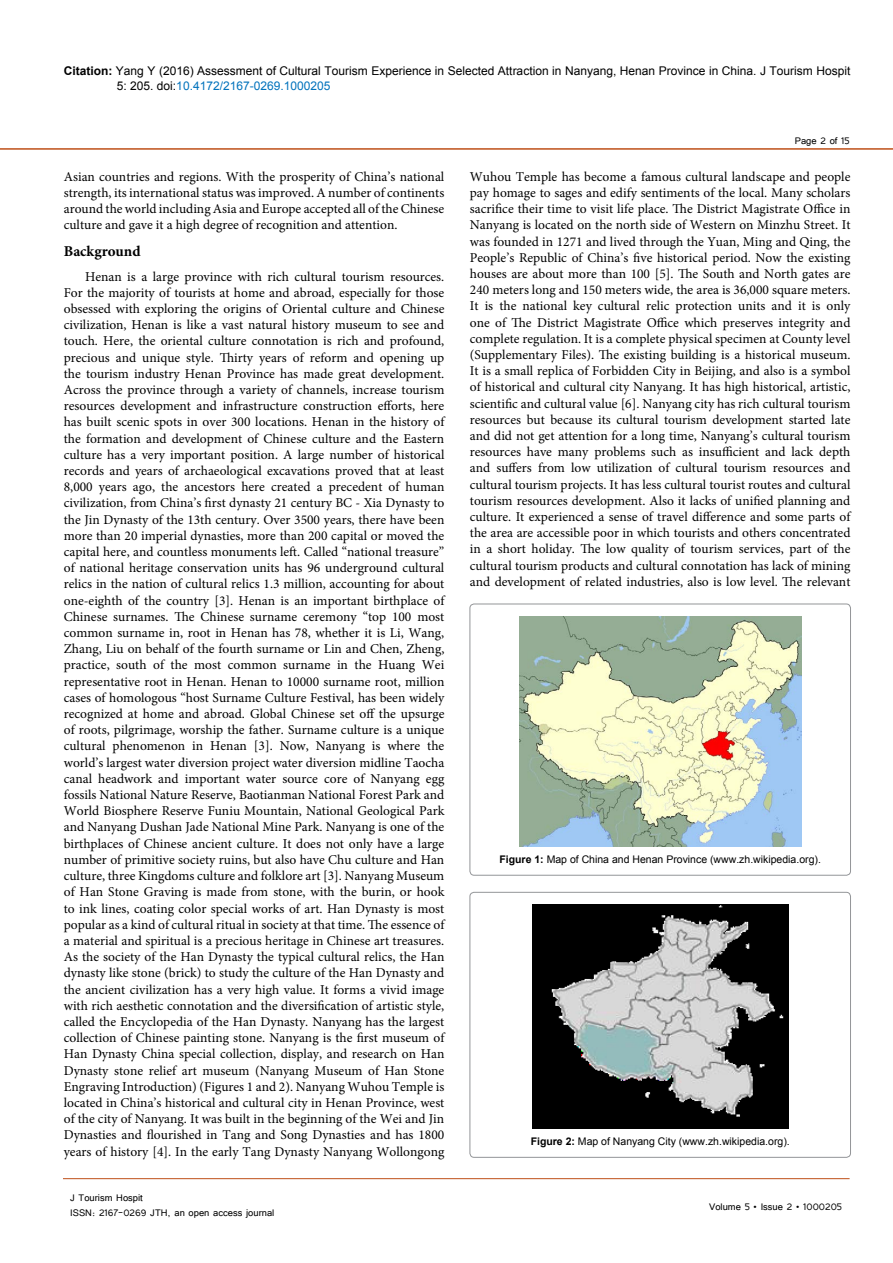
<style>
.page{position:relative;width:893px;height:1263px;background:#fff}
.page>*{position:absolute;margin:0;border:0;box-sizing:border-box;transform-origin:0 0}
.t1{font:700 15px "Minion Pro";color:#000}
.t2{font:13.5px/16.2px "Minion Pro";color:#000;text-align:justify}
.t3{font:12px/14.4px "Arial";color:#000}
.t4{font:12px/14.4px "Tunga";color:#000}
.t5{font:10.5px "Arial";color:#000}
.s1{font-weight:700}
.s2{color:#0072bc}
</style>
<div class="page">
<hr style="left:0;top:148px;width:893px;height:2px;background:#be4f18">
<hr style="left:63px;top:1178px;width:787px;height:1px;background:#be4f18">
<div style="left:470px;top:604px;width:380px;height:271px;border:1px solid #939598;border-radius:4px"></div>
<img style="left:519px;top:617px;width:282px;height:229px">
<div style="left:470px;top:892px;width:380px;height:265px;border:1px solid #939598;border-radius:4px"></div>
<img style="left:532px;top:905px;width:256px;height:224px">
<p class="t3" style="left:117px;top:64px;width:735px;text-indent:-53px"><span class="s1">Citation:</span> Yang Y (2016) Assessment of Cultural Tourism Experience in Selected Attraction in Nanyang, Henan Province in China. J Tourism Hospit<br>5: 205. doi:<span class="s2">10.4172/2167-0269.1000205</span></p>
<p class="t2" style="left:64px;top:168px;width:382px">Asian countries and regions. With the prosperity of China’s national strength, its international status was improved. A number of continents around the world including Asia and Europe accepted all of the Chinese culture and gave it a high degree of recognition and attention.</p>
<p class="t1" style="left:64px;top:241px;width:78px">Background</p>
<p class="t2" style="left:64px;top:268px;width:382px;text-indent:21px">Henan is a large province with rich cultural tourism resources.<br>For the majority of tourists at home and abroad, especially for those obsessed with exploring the origins of Oriental culture and Chinese civilization, Henan is like a vast natural history museum to see and touch. Here, the oriental culture connotation is rich and profound, precious and unique style. Thirty years of reform and opening up the tourism industry Henan Province has made great development.<br>Across the province through a variety of channels, increase tourism resources development and infrastructure construction efforts, here has built scenic spots in over 300 locations. Henan in the history of the formation and development of Chinese culture and the Eastern culture has a very important position. A large number of historical records and years of archaeological excavations proved that at least 8,000 years ago, the ancestors here created a precedent of human civilization, from China’s first dynasty 21 century BC - Xia Dynasty to the Jin Dynasty of the 13th century. Over 3500 years, there have been more than 20 imperial dynasties, more than 200 capital or moved the capital here, and countless monuments left. Called “national treasure” of national heritage conservation units has 96 underground cultural relics in the nation of cultural relics 1.3 million, accounting for about one-eighth of the country [3]. Henan is an important birthplace of Chinese surnames. The Chinese surname ceremony “top 100 most common surname in, root in Henan has 78, whether it is Li, Wang, Zhang, Liu on behalf of the fourth surname or Lin and Chen, Zheng, practice, south of the most common surname in the Huang Wei representative root in Henan. Henan to 10000 surname root, million cases of homologous “host Surname Culture Festival, has been widely recognized at home and abroad. Global Chinese set off the upsurge of roots, pilgrimage, worship the father. Surname culture is a unique cultural phenomenon in Henan [3]. Now, Nanyang is where the world’s largest water diversion project water diversion midline Taocha canal headwork and important water source core of Nanyang egg fossils National Nature Reserve, Baotianman National Forest Park and World Biosphere Reserve Funiu Mountain, National Geological Park and Nanyang Dushan Jade National Mine Park. Nanyang is one of the birthplaces of Chinese ancient culture. It does not only have a large number of primitive society ruins, but also have Chu culture and Han culture, three Kingdoms culture and folklore art [3]. Nanyang Museum of Han Stone Graving is made from stone, with the burin, or hook to ink lines, coating color special works of art. Han Dynasty is most popular as a kind of cultural ritual in society at that time. The essence of a material and spiritual is a precious heritage in Chinese art treasures.<br>As the society of the Han Dynasty the typical cultural relics, the Han dynasty like stone (brick) to study the culture of the Han Dynasty and the ancient civilization has a very high value. It forms a vivid image with rich aesthetic connotation and the diversification of artistic style, called the Encyclopedia of the Han Dynasty. Nanyang has the largest collection of Chinese painting stone. Nanyang is the first museum of Han Dynasty China special collection, display, and research on Han Dynasty stone relief art museum (Nanyang Museum of Han Stone Engraving Introduction) (Figures 1 and 2). Nanyang Wuhou Temple is located in China’s historical and cultural city in Henan Province, west of the city of Nanyang. It was built in the beginning of the Wei and Jin Dynasties and flourished in Tang and Song Dynasties and has 1800 years of history [4]. In the early Tang Dynasty Nanyang Wollongong</p>
<p class="t4" style="left:70px;top:1190px;width:206px">J Tourism Hospit<br>ISSN: 2167-0269 JTH, an open access journal</p>
<p class="t4" style="left:795px;top:133px;width:56px">Page 2 of 15</p>
<p class="t2" style="left:470px;top:168px;width:382px">Wuhou Temple has become a famous cultural landscape and people pay homage to sages and edify sentiments of the local. Many scholars sacrifice their time to visit life place. The District Magistrate Office in Nanyang is located on the north side of Western on Minzhu Street. It was founded in 1271 and lived through the Yuan, Ming and Qing, the People’s Republic of China’s five historical period. Now the existing houses are about more than 100 [5]. The South and North gates are 240 meters long and 150 meters wide, the area is 36,000 square meters.<br>It is the national key cultural relic protection units and it is only one of The District Magistrate Office which preserves integrity and complete regulation. It is a complete physical specimen at County level (Supplementary Files). The existing building is a historical museum.<br>It is a small replica of Forbidden City in Beijing, and also is a symbol of historical and cultural city Nanyang. It has high historical, artistic, scientific and cultural value [6]. Nanyang city has rich cultural tourism resources but because its cultural tourism development started late and did not get attention for a long time, Nanyang’s cultural tourism resources have many problems such as insufficient and lack depth and suffers from low utilization of cultural tourism resources and cultural tourism projects. It has less cultural tourist routes and cultural tourism resources development. Also it lacks of unified planning and culture. It experienced a sense of travel difference and some parts of the area are accessible poor in which tourists and others concentrated in a short holiday. The low quality of tourism services, part of the cultural tourism products and cultural connotation has lack of mining and development of related industries, also is low level. The relevant</p>
<p class="t5" style="left:499px;top:852px;width:323px"><span class="s1">Figure 1:</span> Map of China and Henan Province (www.zh.wikipedia.org).</p>
<p class="t5" style="left:531px;top:1134px;width:261px"><span class="s1">Figure 2:</span> Map of Nanyang City (www.zh.wikipedia.org).</p>
<p class="t4" style="left:709px;top:1199px;width:134px">Volume 5 • Issue 2 • 1000205</p>
</div>
